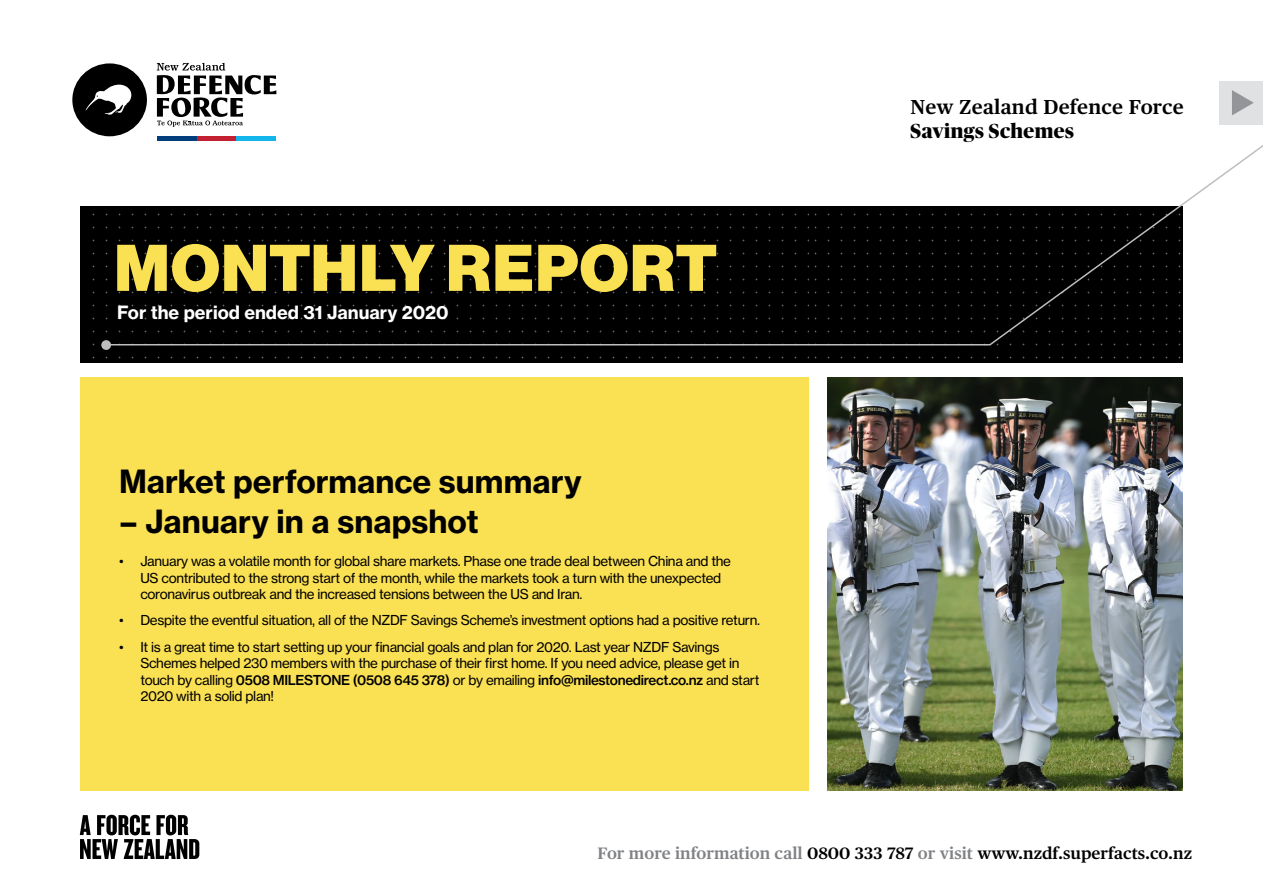
<style>
.page{position:relative;width:1263px;height:893px;background:#fff}
.page>*{position:absolute;margin:0;border:0;box-sizing:border-box;transform-origin:0 0}
.t1{font:900 64.5px "Haas Grot Disp 95";letter-spacing:.025em;color:#fae053}
.t2{font:700 31.5px "Haas Grot Text 75";color:#000}
.t3{font:600 20.25px "Publico Text";letter-spacing:.01em;color:#000}
.t4{font:800 20.25px "Publico Banner";letter-spacing:.025em;color:#000}
.t5{font:700 18px "Haas Grot Text 75";color:#fff}
.t6{font:600 16.5px "Publico Text";color:#000}
.t7{font:13.5px/16.5px "Haas Grot Text 55 Roman";letter-spacing:-.025em;color:#000}
.t8{font:500 13.5px "Haas Grot Text 65";letter-spacing:-.025em;color:#000}
.s1{font-family:"Haas Grot Text 55 Roman";font-weight:400}
.s2{color:#808285}
</style>
<div class="page">
<div style="left:81px;top:377px;width:728px;height:414px;background:#fae053"></div>
<img style="left:827px;top:377px;width:355px;height:414px">
<div style="left:72px;top:63px;width:75px;height:73px;background:#000;border-radius:50%"></div>
<svg style="left:85px;top:91px;width:15px;height:20px"></svg>
<svg style="left:80px;top:815px;width:119px;height:44px"></svg>
<div style="left:82px;top:206px;width:727px;height:156px;background:#000"></div>
<div style="left:809px;top:206px;width:373px;height:156px;background:#000"></div>
<svg style="left:100px;top:62px;width:1163px;height:284px"></svg>
<div style="left:101px;top:340px;width:10px;height:10px;background:#bcbec0;border-radius:50%"></div>
<h1 class="t1" style="left:114px;top:230px;width:604px">MONTHLY REPORT</h1>
<h3 class="t5" style="left:117px;top:301px;width:333px">For the period ended 31 January 2020</h3>
<h2 class="t2" style="left:119px;top:462px;width:464px">Market performance summary</h2>
<h2 class="t2" style="left:119px;top:501px;width:361px">– January in a snapshot</h2>
<p class="t7" style="left:140px;top:553px;width:592px;text-indent:-21px">• January was a volatile month for global share markets. Phase one trade deal between China and the<br>US contributed to the strong start of the month, while the markets took a turn with the unexpected coronavirus outbreak and the increased tensions between the US and Iran.</p>
<p class="t7" style="left:119px;top:612px;width:642px">• Despite the eventful situation, all of the NZDF Savings Scheme’s investment options had a positive return.</p>
<p class="t7" style="left:140px;top:638px;width:601px;text-indent:-21px">• It is a great time to start setting up your financial goals and plan for 2020. Last year NZDF Savings<br>Schemes helped 230 members with the purchase of their first home. If you need advice, please get in</p>
<p class="t8" style="left:140px;top:671px;width:621px"><span class="s1">touch by calling</span> 0508 MILESTONE (0508 645 378) <span class="s1">or by emailing</span> info@milestonedirect.co.nz <span class="s1">and start</span></p>
<p class="t7" style="left:140px;top:688px;width:135px">2020 with a solid plan!</p>
<h3 class="t3" style="left:911px;top:95px;width:275px">New Zealand Defence Force</h3>
<h3 class="t4" style="left:911px;top:116px;width:165px">Savings Schemes</h3>
<p class="t6" style="left:597px;top:844px;width:596px"><span class="s2">For more information call</span> 0800 333 787 <span class="s2">or visit</span> www.nzdf.superfacts.co.nz</p>
</div>
